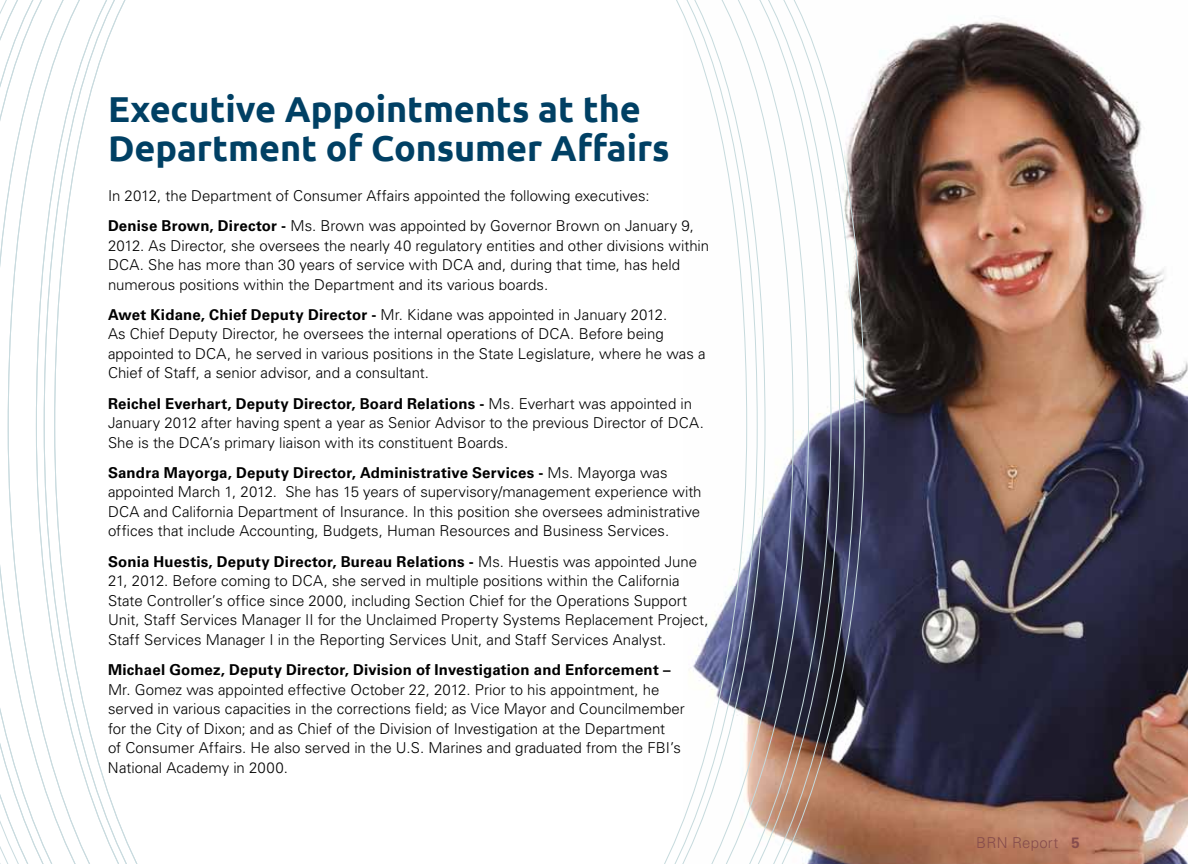
<style>
.page{position:relative;width:1188px;height:864px;background:#fff}
.page>*{position:absolute;margin:0;border:0;box-sizing:border-box;transform-origin:0 0}
.t1{font:700 36px/39px "Ubuntu";letter-spacing:-.005em;color:#004064}
.t2{font:300 15px/19.5px "Univers LT Std";color:#000}
.t3{font:700 15px "Univers LT Std";letter-spacing:.015em;color:#000}
.t4{font:300 15px "Univers LT Std";letter-spacing:.015em;color:#874c4c}
.s1{font-weight:700}
</style>
<div class="page">
<img style="left:865px;top:20px;width:323px;height:844px">
<svg style="left:747px;top:18px;width:4px;height:846px"></svg>
<svg style="left:664px;top:0;width:83px;height:864px"></svg>
<svg style="left:751px;top:0;width:114px;height:864px"></svg>
<svg style="left:0;top:0;width:36px;height:864px"></svg>
<svg style="left:36px;top:0;width:18px;height:864px"></svg>
<svg style="left:54px;top:0;width:84px;height:864px"></svg>
<h1 class="t1" style="left:108px;top:89px;width:563px">Executive Appointments at the<br>Department of Consumer Affairs</h1>
<p class="t2" style="left:108px;top:180px;width:588px;line-height:30.3px">In 2012, the Department of Consumer Affairs appointed the following executives:<br><span class="s1">Denise Brown, Director -</span> Ms. Brown was appointed by Governor Brown on January 9,</p>
<p class="t2" style="left:108px;top:236px;width:603px">2012. As Director, she oversees the nearly 40 regulatory entities and other divisions within<br>DCA. She has more than 30 years of service with DCA and, during that time, has held numerous positions within the Department and its various boards.</p>
<p class="t2" style="left:108px;top:305px;width:599px"><span class="s1">Awet Kidane, Chief Deputy Director -</span> Mr. Kidane was appointed in January 2012.<br>As Chief Deputy Director, he oversees the internal operations of DCA. Before being appointed to DCA, he served in various positions in the State Legislature, where he was a Chief of Staff, a senior advisor, and a consultant.</p>
<p class="t2" style="left:108px;top:394px;width:594px"><span class="s1">Reichel Everhart, Deputy Director, Board Relations -</span> Ms. Everhart was appointed in<br>January 2012 after having spent a year as Senior Advisor to the previous Director of DCA.<br>She is the DCA’s primary liaison with its constituent Boards.</p>
<p class="t2" style="left:108px;top:463px;width:595px"><span class="s1">Sandra Mayorga, Deputy Director, Administrative Services -</span> Ms. Mayorga was appointed March 1, 2012. She has 15 years of supervisory/management experience with DCA and California Department of Insurance. In this position she oversees administrative offices that include Accounting, Budgets, Human Resources and Business Services.</p>
<p class="t2" style="left:108px;top:552px;width:602px"><span class="s1">Sonia Huestis, Deputy Director, Bureau Relations -</span> Ms. Huestis was appointed June 21, 2012. Before coming to DCA, she served in multiple positions within the California State Controller’s office since 2000, including Section Chief for the Operations Support Unit, Staff Services Manager II for the Unclaimed Property Systems Replacement Project, Staff Services Manager I in the Reporting Services Unit, and Staff Services Analyst.</p>
<p class="t3" style="left:108px;top:661px;width:564px">Michael Gomez, Deputy Director, Division of Investigation and Enforcement –</p>
<p class="t2" style="left:108px;top:680px;width:578px">Mr. Gomez was appointed effective October 22, 2012. Prior to his appointment, he served in various capacities in the corrections field; as Vice Mayor and Councilmember for the City of Dixon; and as Chief of the Division of Investigation at the Department<br>of Consumer Affairs. He also served in the U. S. Marines and graduated from the FBI’s National Academy in 2000.</p>
<p class="t4" style="left:976px;top:834px;width:11px">brn</p>
<p class="t4" style="left:1012px;top:834px;width:69px">Report <span class="s1">5</span></p>
</div>
